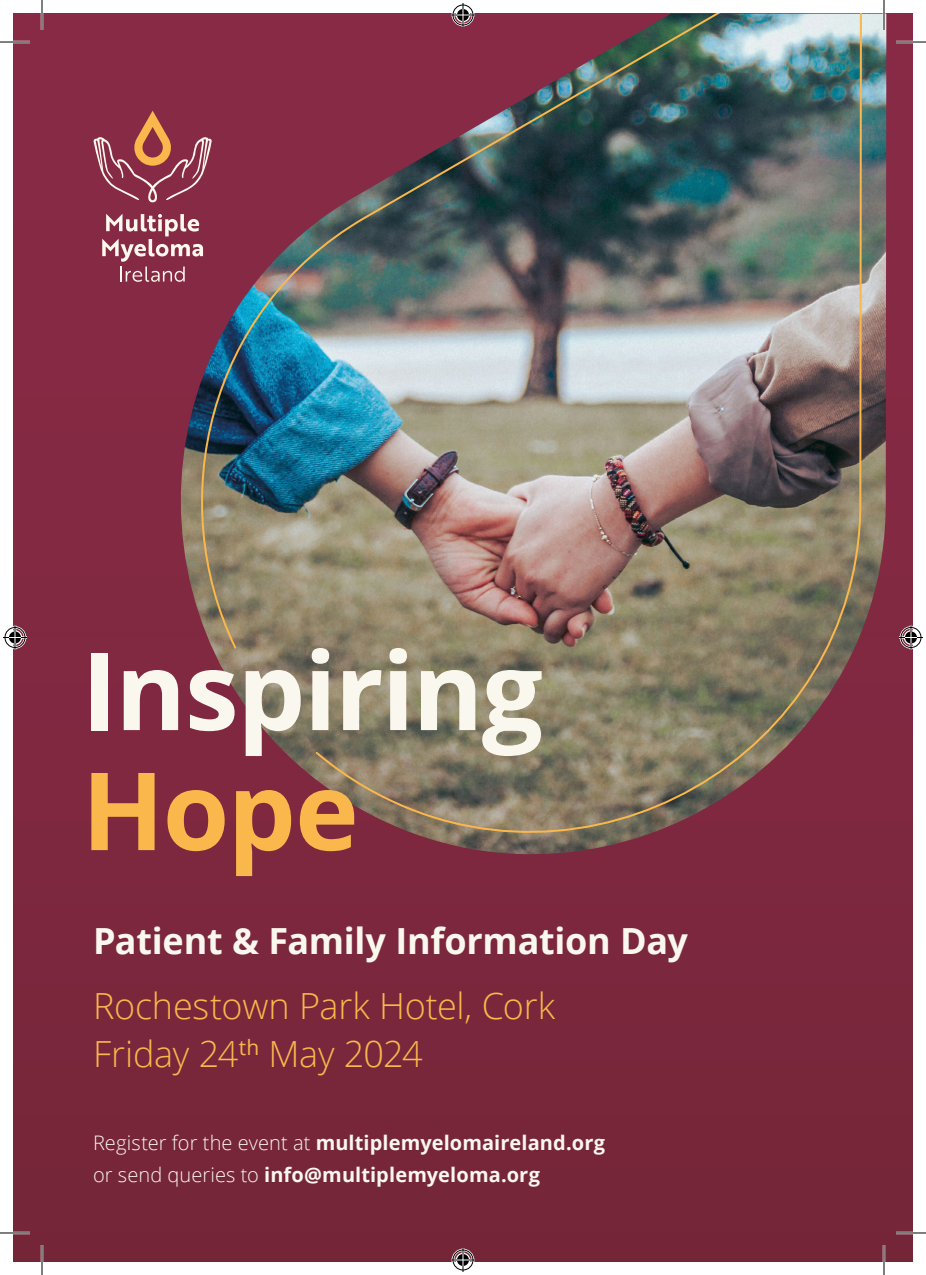
<style>
.page{position:relative;width:926px;height:1275px;background:#fff}
.page>*{position:absolute;margin:0;border:0;box-sizing:border-box;transform-origin:0 0}
.t1{font:700 108px "Open Sans";letter-spacing:-.015em;color:#faf7ee}
.t2{font:700 108px "Open Sans";color:#fab74b}
.t3{font:300 36px/48px "Open Sans";letter-spacing:-.005em;color:#fab74b}
.t4{font:700 36px "Open Sans";letter-spacing:-.01em;color:#faf7ee}
.t5{font:700 20px/32px "Open Sans";letter-spacing:.005em;color:#faf7ee}
.s1{font-weight:300}
</style>
<div class="page">
<div style="left:14px;top:14px;width:898px;height:1247px;background:#7a273c"></div>
<img style="left:121px;top:14px;width:765px;height:613px">
<svg style="left:102px;top:214px;width:62px;height:68px"></svg>
<svg style="left:93px;top:111px;width:71px;height:92px"></svg>
<img style="left:164px;top:14px;width:699px;height:841px">
<hr style="left:0;top:41px;width:30px;height:2px;background:#fff">
<hr style="left:896px;top:41px;width:30px;height:2px;background:#fff">
<hr style="left:0;top:1231px;width:30px;height:3px;background:#fff">
<hr style="left:896px;top:1231px;width:30px;height:3px;background:#fff">
<hr style="left:41px;top:0;width:2px;height:30px;background:#fff">
<hr style="left:41px;top:1245px;width:2px;height:30px;background:#fff">
<hr style="left:883px;top:0;width:2px;height:30px;background:#fff">
<hr style="left:883px;top:1245px;width:2px;height:30px;background:#fff">
<hr style="left:0;top:42px;width:30px;height:1px;background:#000">
<hr style="left:896px;top:42px;width:30px;height:1px;background:#000">
<hr style="left:0;top:1232px;width:30px;height:1px;background:#000">
<hr style="left:896px;top:1232px;width:30px;height:1px;background:#000">
<hr style="left:42px;top:0;width:1px;height:30px;background:#000">
<hr style="left:42px;top:1245px;width:1px;height:30px;background:#000">
<hr style="left:884px;top:0;width:1px;height:30px;background:#000">
<hr style="left:884px;top:1245px;width:1px;height:30px;background:#000">
<svg style="left:451px;top:3px;width:24px;height:24px"></svg>
<svg style="left:451px;top:1248px;width:24px;height:24px"></svg>
<svg style="left:3px;top:625px;width:24px;height:24px"></svg>
<svg style="left:899px;top:625px;width:24px;height:24px"></svg>
<h1 class="t1" style="left:82px;top:614px;width:463px">Inspiring</h1>
<h1 class="t2" style="left:82px;top:734px;width:279px">Hope</h1>
<h2 class="t4" style="left:93px;top:915px;width:597px">Patient &amp; Family Information Day</h2>
<h2 class="t3" style="left:93px;top:981px;width:464px">Rochestown Park Hotel, Cork<br>Friday 24<sup>th</sup> May 2024</h2>
<p class="t5" style="left:93px;top:1126px;width:513px"><span class="s1">Register for the event at</span> multiplemyelomaireland.org <span class="s1">or send queries to</span> info@multiplemyeloma.org</p>
</div>
